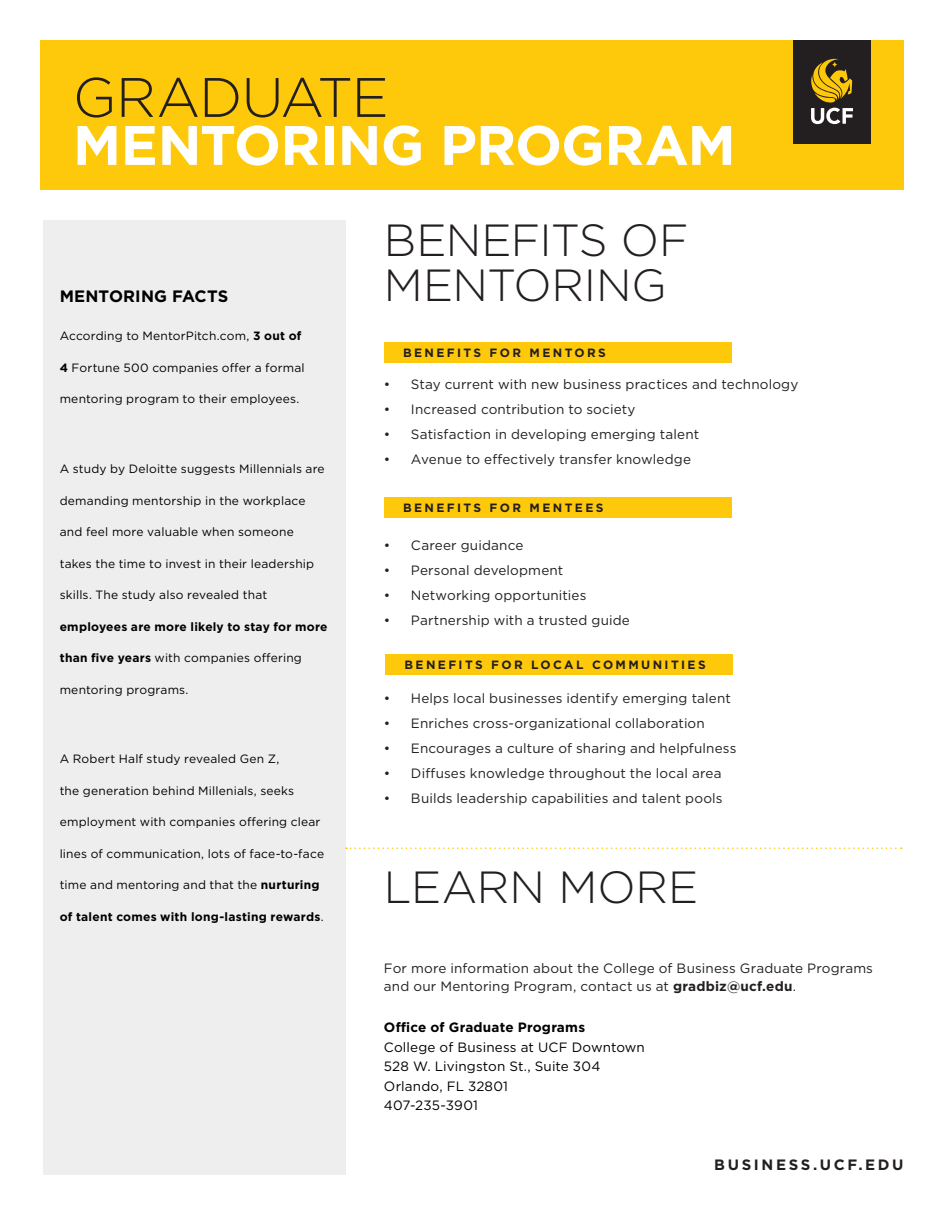
<style>
.page{position:relative;width:945px;height:1215px;background:#fff}
.page>*{position:absolute;margin:0;border:0;box-sizing:border-box;transform-origin:0 0}
.Area_Information{font:700 55.5px "Gotham";letter-spacing:-.015em;color:#fff}
.Area_Information-2{font:300 55.5px "Gotham";letter-spacing:-.02em;color:#231f20}
.Body_Copy_1{font:300 45px "Gotham";letter-spacing:-.005em;color:#231f20}
.Body_Copy_2{font:700 16.5px "Gotham";letter-spacing:.01em;color:#000}
.t1{font:700 15px "Gotham";letter-spacing:.175em;color:#231f20}
.Subhead_2{font:13.5px/18px "Gotham";letter-spacing:.01em;color:#231f20}
.Body_Copy_2-2{font:13.5px/19.5px "Gotham";letter-spacing:.01em;color:#000}
.Body_Copy_2-3{font:12px "Gotham";letter-spacing:.015em;color:#000}
.Body_Copy_2-4{font:700 12px "Gotham";letter-spacing:.02em;color:#000}
.t2{font:700 12px "Gotham";letter-spacing:.2em;color:#231f20}
.s1{font-weight:700}
.s2{font-weight:400}
</style>
<div class="page">
<div style="left:40px;top:40px;width:864px;height:150px;background:#fec80b"></div>
<div style="left:43px;top:220px;width:302px;height:954px;background:#eeeeef"></div>
<div style="left:793px;top:40px;width:77px;height:104px;background:#231f20"></div>
<svg style="left:811px;top:58px;width:42px;height:66px"></svg>
<div style="left:384px;top:342px;width:348px;height:21px;background:#fec80b"></div>
<div style="left:384px;top:497px;width:348px;height:21px;background:#fec80b"></div>
<div style="left:385px;top:654px;width:348px;height:21px;background:#fec80b"></div>
<svg style="left:346px;top:848px;width:556px;height:1px"></svg>
<p class="Area_Information-2" style="left:73px;top:62px;width:317px">GRADUATE</p>
<p class="Area_Information" style="left:73px;top:108px;width:664px">MENTORING PROGRAM</p>
<p class="Body_Copy_2" style="left:60px;top:285px;width:170px">MENTORING FACTS</p>
<p class="Body_Copy_2-3" style="left:60px;top:328px;width:243px">According to MentorPitch.com, <span class="s1">3 out of</span></p>
<p class="Body_Copy_2-3" style="left:60px;top:360px;width:246px"><span class="s1">4</span> Fortune 500 companies offer a formal</p>
<p class="Body_Copy_2-3" style="left:60px;top:391px;width:241px">mentoring program to their employees.</p>
<p class="Body_Copy_2-3" style="left:60px;top:461px;width:267px">A study by Deloitte suggests Millennials are</p>
<p class="Body_Copy_2-3" style="left:60px;top:493px;width:247px">demanding mentorship in the workplace</p>
<p class="Body_Copy_2-3" style="left:60px;top:524px;width:236px">and feel more valuable when someone</p>
<p class="Body_Copy_2-3" style="left:60px;top:556px;width:256px">takes the time to invest in their leadership</p>
<p class="Body_Copy_2-3" style="left:60px;top:587px;width:209px">skills. The study also revealed that</p>
<p class="Body_Copy_2-4" style="left:60px;top:618px;width:269px">employees are more likely to stay for more</p>
<p class="Body_Copy_2-3" style="left:60px;top:650px;width:244px"><span class="s1">than five years</span> with companies offering</p>
<p class="Body_Copy_2-3" style="left:60px;top:682px;width:130px">mentoring programs.</p>
<p class="Body_Copy_2-3" style="left:60px;top:751px;width:221px">A Robert Half study revealed Gen Z,</p>
<p class="Body_Copy_2-3" style="left:60px;top:783px;width:236px">the generation behind Millenials, seeks</p>
<p class="Body_Copy_2-3" style="left:60px;top:814px;width:262px">employment with companies offering clear</p>
<p class="Body_Copy_2-3" style="left:60px;top:846px;width:266px">lines of communication, lots of face-to-face</p>
<p class="Body_Copy_2-3" style="left:60px;top:877px;width:261px">time and mentoring and that the <span class="s1">nurturing</span></p>
<p class="Body_Copy_2-4" style="left:60px;top:909px;width:265px">of talent comes with long-lasting rewards<span class="s2">.</span></p>
<p class="Body_Copy_1" style="left:384px;top:212px;width:306px">BENEFITS OF</p>
<p class="Body_Copy_1" style="left:384px;top:257px;width:284px">MENTORING</p>
<p class="t2" style="left:403px;top:345px;width:204px">BENEFITS FOR MENTORS</p>
<p class="Subhead_2" style="left:384px;top:375px;width:416px">• Stay current with new business practices and technology</p>
<p class="Subhead_2" style="left:384px;top:400px;width:253px">• Increased contribution to society</p>
<p class="Subhead_2" style="left:384px;top:425px;width:317px">• Satisfaction in developing emerging talent</p>
<p class="Subhead_2" style="left:384px;top:450px;width:309px">• Avenue to effectively transfer knowledge</p>
<p class="t2" style="left:403px;top:500px;width:202px">BENEFITS FOR MENTEES</p>
<p class="Subhead_2" style="left:384px;top:536px;width:141px">• Career guidance</p>
<p class="Subhead_2" style="left:384px;top:561px;width:181px">• Personal development</p>
<p class="Subhead_2" style="left:384px;top:586px;width:204px">• Networking opportunities</p>
<p class="Subhead_2" style="left:384px;top:611px;width:248px">• Partnership with a trusted guide</p>
<p class="t2" style="left:405px;top:657px;width:303px">BENEFITS FOR LOCAL COMMUNITIES</p>
<p class="Subhead_2" style="left:384px;top:688px;width:349px">• Helps local businesses identify emerging talent</p>
<p class="Subhead_2" style="left:384px;top:714px;width:322px">• Enriches cross-organizational collaboration</p>
<p class="Subhead_2" style="left:384px;top:739px;width:354px">• Encourages a culture of sharing and helpfulness</p>
<p class="Subhead_2" style="left:384px;top:764px;width:339px">• Diffuses knowledge throughout the local area</p>
<p class="Subhead_2" style="left:384px;top:789px;width:340px">• Builds leadership capabilities and talent pools</p>
<p class="Body_Copy_1" style="left:384px;top:859px;width:316px">LEARN MORE</p>
<p class="Subhead_2" style="left:384px;top:959px;width:491px">For more information about the College of Business Graduate Programs and our Mentoring Program, contact us at <span class="s1">gradbiz@ucf.edu</span>.</p>
<p class="Body_Copy_2-2" style="left:384px;top:1017px;width:263px"><span class="s1">Office of Graduate Programs<br></span>College of Business at UCF Downtown<br>528 W. Livingston St., Suite 304<br>Orlando, FL 32801<br>407-235-3901</p>
<p class="t1" style="left:714px;top:1155px;width:191px">BUSINESS.UCF.EDU</p>
</div>
